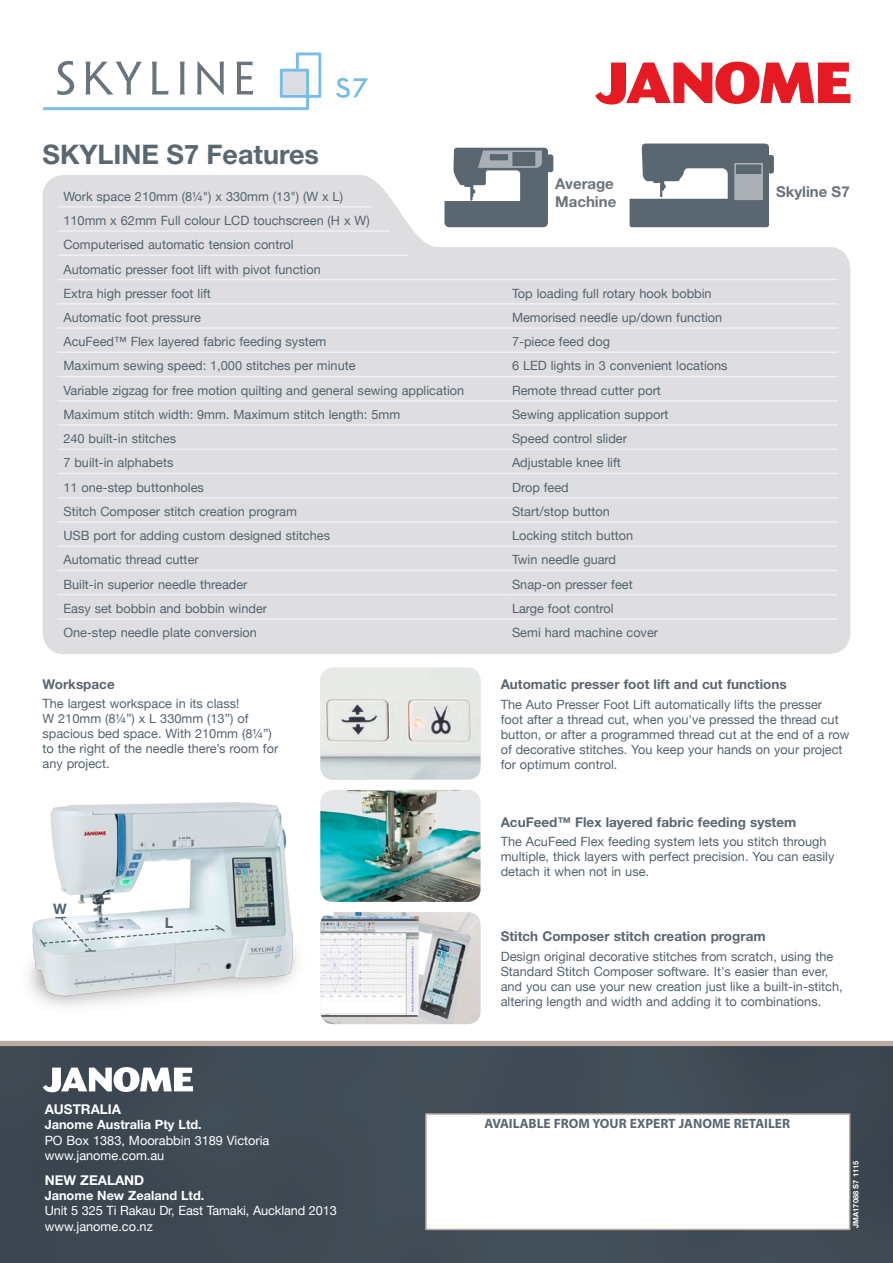
<style>
.page{position:relative;width:893px;height:1263px;background:#fff}
.page>*{position:absolute;margin:0;border:0;box-sizing:border-box;transform-origin:0 0}
.t1{font:700 27px "Helvetica Neue";color:#5a6670}
.t2{font:700 15px/18px "Helvetica Neue";color:#6a747b}
.t3{font:700 14.55px "Helvetica Neue";color:#53646f}
.t4{font:700 13.5px "Helvetica Neue";color:#5a6670}
.t5{font:700 13.5px "Myriad";color:#5a6670}
.Body_8_Ind{font:700 13.5px "Helvetica Neue";color:#fff}
.t6{font:12.75px/15px "Helvetica Neue";color:#53646f}
.Body_8_Ind-2{font:12.75px/15.3px "Helvetica Neue";color:#fff}
.Body_8_Ind-3{font:700 12.75px "Helvetica Neue";color:#fff}
.t7{font:700 7.5px "Helvetica Neue";color:#fff}
</style>
<div class="page">
<div style="left:0;top:1046px;width:893px;height:217px;background:#3f4a54"></div>
<div style="left:0;top:1041px;width:893px;height:5px;background:#baaca3"></div>
<div style="left:425px;top:1113px;width:425px;height:117px;background:#fff;border:2px solid #baaca3"></div>
<svg style="left:43px;top:1067px;width:150px;height:25px"></svg>
<svg style="left:595px;top:62px;width:255px;height:43px"></svg>
<img style="left:320px;top:668px;width:160px;height:112px">
<img style="left:320px;top:790px;width:160px;height:112px">
<img style="left:320px;top:912px;width:160px;height:112px">
<svg style="left:43px;top:53px;width:278px;height:57px"></svg>
<svg style="left:336px;top:78px;width:32px;height:20px"></svg>
<div style="left:43px;top:175px;width:807px;height:479px;background:#dedee1"></div>
<hr style="left:57px;top:206px;width:449px;height:2px;background:#efeef0">
<hr style="left:57px;top:230px;width:449px;height:2px;background:#efeef0">
<hr style="left:57px;top:255px;width:449px;height:1px;background:#efeef0">
<hr style="left:57px;top:279px;width:449px;height:1px;background:#efeef0">
<hr style="left:506px;top:279px;width:332px;height:1px;background:#efeef0">
<hr style="left:57px;top:303px;width:449px;height:2px;background:#efeef0">
<hr style="left:506px;top:303px;width:332px;height:2px;background:#efeef0">
<hr style="left:57px;top:327px;width:449px;height:2px;background:#efeef0">
<hr style="left:506px;top:327px;width:332px;height:2px;background:#efeef0">
<hr style="left:57px;top:351px;width:449px;height:2px;background:#efeef0">
<hr style="left:506px;top:351px;width:332px;height:2px;background:#efeef0">
<hr style="left:57px;top:376px;width:449px;height:1px;background:#efeef0">
<hr style="left:506px;top:376px;width:332px;height:1px;background:#efeef0">
<hr style="left:57px;top:400px;width:449px;height:1px;background:#efeef0">
<hr style="left:506px;top:400px;width:332px;height:1px;background:#efeef0">
<hr style="left:57px;top:424px;width:449px;height:2px;background:#efeef0">
<hr style="left:506px;top:424px;width:332px;height:2px;background:#efeef0">
<hr style="left:57px;top:448px;width:449px;height:2px;background:#efeef0">
<hr style="left:506px;top:448px;width:332px;height:2px;background:#efeef0">
<hr style="left:57px;top:473px;width:449px;height:1px;background:#efeef0">
<hr style="left:506px;top:473px;width:332px;height:1px;background:#efeef0">
<hr style="left:57px;top:497px;width:449px;height:1px;background:#efeef0">
<hr style="left:506px;top:497px;width:332px;height:1px;background:#efeef0">
<hr style="left:57px;top:521px;width:449px;height:2px;background:#efeef0">
<hr style="left:506px;top:521px;width:332px;height:2px;background:#efeef0">
<hr style="left:57px;top:545px;width:449px;height:2px;background:#efeef0">
<hr style="left:506px;top:545px;width:332px;height:2px;background:#efeef0">
<hr style="left:57px;top:570px;width:449px;height:1px;background:#efeef0">
<hr style="left:506px;top:570px;width:332px;height:1px;background:#efeef0">
<hr style="left:57px;top:594px;width:449px;height:1px;background:#efeef0">
<hr style="left:506px;top:594px;width:332px;height:1px;background:#efeef0">
<hr style="left:57px;top:618px;width:449px;height:2px;background:#efeef0">
<hr style="left:506px;top:618px;width:332px;height:2px;background:#efeef0">
<svg style="left:358px;top:144px;width:492px;height:115px"></svg>
<img style="left:28px;top:802px;width:269px;height:205px">
<svg style="left:39px;top:916px;width:187px;height:36px;background:#d7e1e6"></svg>
<p class="t1" style="left:43px;top:137px;width:278px">SKYLINE S7 Features</p>
<p class="t6" style="left:63px;top:189px;width:281px">Work space 210mm (8¼") x 330mm (13") (W x L)</p>
<p class="t6" style="left:63px;top:213px;width:308px">110mm x 62mm Full colour LCD touchscreen (H x W)</p>
<p class="t6" style="left:63px;top:237px;width:232px">Computerised automatic tension control</p>
<p class="t6" style="left:63px;top:261px;width:259px">Automatic presser foot lift with pivot function</p>
<p class="t6" style="left:63px;top:286px;width:149px">Extra high presser foot lift</p>
<p class="t6" style="left:512px;top:286px;width:201px">Top loading full rotary hook bobbin</p>
<p class="t6" style="left:63px;top:310px;width:139px">Automatic foot pressure</p>
<p class="t6" style="left:512px;top:310px;width:212px">Memorised needle up/down function</p>
<p class="t6" style="left:63px;top:334px;width:265px">AcuFeed™ Flex layered fabric feeding system</p>
<p class="t6" style="left:512px;top:334px;width:100px">7-piece feed dog</p>
<p class="t6" style="left:63px;top:358px;width:294px">Maximum sewing speed: 1,000 stitches per minute</p>
<p class="t6" style="left:512px;top:358px;width:217px">6 LED lights in 3 convenient locations</p>
<p class="t6" style="left:63px;top:382px;width:402px">Variable zigzag for free motion quilting and general sewing application</p>
<p class="t6" style="left:512px;top:382px;width:150px">Remote thread cutter port</p>
<p class="t6" style="left:63px;top:407px;width:338px">Maximum stitch width: 9mm. Maximum stitch length: 5mm</p>
<p class="t6" style="left:512px;top:407px;width:158px">Sewing application support</p>
<p class="t6" style="left:63px;top:431px;width:114px">240 built-in stitches</p>
<p class="t6" style="left:512px;top:431px;width:117px">Speed control slider</p>
<p class="t6" style="left:63px;top:455px;width:112px">7 built-in alphabets</p>
<p class="t6" style="left:512px;top:455px;width:110px">Adjustable knee lift</p>
<p class="t6" style="left:63px;top:479px;width:142px">11 one-step buttonholes</p>
<p class="t6" style="left:512px;top:479px;width:58px">Drop feed</p>
<p class="t6" style="left:63px;top:504px;width:235px">Stitch Composer stitch creation program</p>
<p class="t6" style="left:512px;top:504px;width:99px">Start/stop button</p>
<p class="t6" style="left:63px;top:528px;width:268px">USB port for adding custom designed stitches</p>
<p class="t6" style="left:512px;top:528px;width:123px">Locking stitch button</p>
<p class="t6" style="left:63px;top:552px;width:137px">Automatic thread cutter</p>
<p class="t6" style="left:512px;top:552px;width:106px">Twin needle guard</p>
<p class="t6" style="left:63px;top:576px;width:186px">Built-in superior needle threader</p>
<p class="t6" style="left:512px;top:576px;width:122px">Snap-on presser feet</p>
<p class="t6" style="left:63px;top:601px;width:205px">Easy set bobbin and bobbin winder</p>
<p class="t6" style="left:512px;top:601px;width:103px">Large foot control</p>
<p class="t6" style="left:63px;top:625px;width:195px">One-step needle plate conversion</p>
<p class="t6" style="left:512px;top:625px;width:148px">Semi hard machine cover</p>
<p class="t2" style="left:555px;top:175px;width:63px">Average<br>Machine</p>
<p class="t2" style="left:776px;top:182px;width:75px">Skyline S7</p>
<p class="t4" style="left:43px;top:676px;width:74px">Workspace</p>
<p class="t6" style="left:43px;top:696px;width:237px">The largest workspace in its class!<br>W 210mm (8¼”) x L 330mm (13”) of spacious bed space. With 210mm (8¼”) to the right of the needle there’s room for any project.</p>
<p class="t3" style="left:53px;top:900px;width:15px">W</p>
<p class="t3" style="left:165px;top:914px;width:10px">L</p>
<p class="Body_8_Ind" style="left:45px;top:1101px;width:78px">AUSTRALIA</p>
<p class="Body_8_Ind-3" style="left:45px;top:1117px;width:159px">Janome Australia Pty Ltd.</p>
<p class="Body_8_Ind-2" style="left:45px;top:1132px;width:226px">PO Box 1383, Moorabbin 3189 Victoria</p>
<p class="Body_8_Ind-2" style="left:45px;top:1148px;width:121px">www.janome.com.au</p>
<p class="Body_8_Ind" style="left:45px;top:1171px;width:101px">NEW ZEALAND</p>
<p class="Body_8_Ind-3" style="left:45px;top:1188px;width:161px">Janome New Zealand Ltd.</p>
<p class="Body_8_Ind-2" style="left:45px;top:1203px;width:294px">Unit 5 325 Ti Rakau Dr, East Tamaki, Auckland 2013 www.janome.co.nz</p>
<p class="t4" style="left:501px;top:676px;width:287px">Automatic presser foot lift and cut functions</p>
<p class="t6" style="left:501px;top:696px;width:350px">The Auto Presser Foot Lift automatically lifts the presser<br>foot after a thread cut, when you've pressed the thread cut button, or after a programmed thread cut at the end of a row of decorative stitches. You keep your hands on your project for optimum control.</p>
<p class="t4" style="left:501px;top:813px;width:297px">AcuFeed™ Flex layered fabric feeding system</p>
<p class="t6" style="left:501px;top:833px;width:335px">The AcuFeed Flex feeding system lets you stitch through multiple, thick layers with perfect precision. You can easily detach it when not in use.</p>
<p class="t4" style="left:501px;top:928px;width:266px">Stitch Composer stitch creation program</p>
<p class="t6" style="left:501px;top:948px;width:343px">Design original decorative stitches from scratch, using the Standard Stitch Composer software. It's easier than ever, and you can use your new creation just like a built-in-stitch, altering length and width and adding it to combinations.</p>
<p class="t5" style="left:485px;top:1116px;width:307px">AVAILABLE FROM YOUR EXPERT JANOME RETAILER</p>
<p class="t7" style="left:851px;top:1228px;width:69px;rotate:-90deg">JMA17088 S7 1115</p>
</div>
